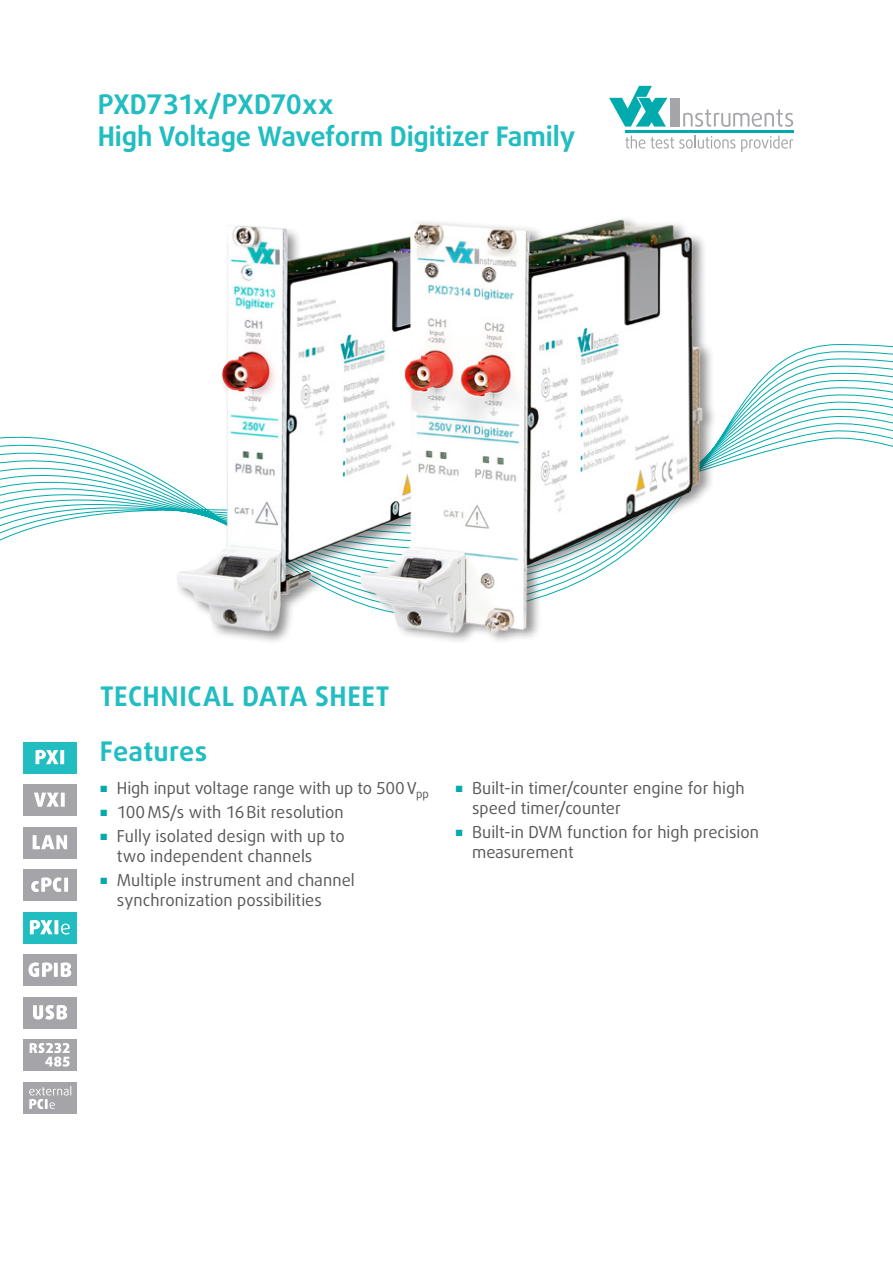
<style>
.page{position:relative;width:893px;height:1263px;background:#fff}
.page>*{position:absolute;margin:0;border:0;box-sizing:border-box;transform-origin:0 0}
.Produktbezeichnung{font:700 27px/31.5px "Daxline Pro";letter-spacing:-.005em;color:#21bdc1}
.Produktbezeichnung-2{font:700 27px/55.3px "Daxline Pro";letter-spacing:.02em;color:#21bdc1}
.t1{font:16.5px/19.8px "Daxline Pro";color:#57585a}
.s1{font-family:"Arial";font-size:13.5px;color:#00aaad}
</style>
<div class="page">
<svg style="left:683px;top:109px;width:110px;height:18px"></svg>
<svg style="left:609px;top:86px;width:58px;height:41px"></svg>
<div style="left:670px;top:98px;width:9px;height:29px;background:#a5a5a9"></div>
<svg style="left:625px;top:135px;width:110px;height:14px"></svg>
<svg style="left:741px;top:135px;width:52px;height:17px"></svg>
<hr style="left:625px;top:131px;width:168px;height:2px;background:#00aaad">
<svg style="left:0;top:344px;width:893px;height:197px"></svg>
<hr style="left:0;top:1136px;width:1px;height:55px;background:#e0f2f3">
<hr style="left:0;top:1191px;width:1px;height:34px;background:#00aaad">
<img style="left:163px;top:226px;width:193px;height:405px">
<img style="left:356px;top:219px;width:357px;height:422px">
<div style="left:23px;top:784px;width:53px;height:32px;background:#a5a5a9"></div>
<svg style="left:34px;top:792px;width:31px;height:15px"></svg>
<div style="left:23px;top:827px;width:53px;height:31px;background:#a5a5a9"></div>
<svg style="left:33px;top:835px;width:34px;height:14px"></svg>
<div style="left:23px;top:869px;width:53px;height:32px;background:#a5a5a9"></div>
<svg style="left:31px;top:877px;width:37px;height:15px"></svg>
<div style="left:23px;top:912px;width:53px;height:32px;background:#21bdc1"></div>
<svg style="left:30px;top:920px;width:40px;height:14px"></svg>
<div style="left:23px;top:954px;width:53px;height:32px;background:#a5a5a9"></div>
<svg style="left:29px;top:962px;width:42px;height:15px"></svg>
<div style="left:23px;top:997px;width:53px;height:32px;background:#a5a5a9"></div>
<svg style="left:33px;top:1005px;width:34px;height:14px"></svg>
<div style="left:23px;top:1039px;width:53px;height:32px;background:#a5a5a9"></div>
<svg style="left:30px;top:1043px;width:40px;height:24px"></svg>
<div style="left:23px;top:1082px;width:53px;height:32px;background:#a5a5a9"></div>
<svg style="left:29px;top:1086px;width:42px;height:23px"></svg>
<div style="left:23px;top:742px;width:53px;height:31px;background:#21bdc1"></div>
<svg style="left:36px;top:750px;width:28px;height:14px"></svg>
<p class="Produktbezeichnung" style="left:98px;top:89px;width:479px">PXD731x/PXD70xx<br>High Voltage Waveform Digitizer Family</p>
<h1 class="Produktbezeichnung-2" style="left:100px;top:669px;width:291px">TECHNICAL DATA SHEET<br>Features</h1>
<p class="t1" style="left:100px;top:779px;width:331px"><span class="s1">■</span> High input voltage range with up to 500V<sub>pp</sub></p>
<p class="t1" style="left:100px;top:803px;width:245px"><span class="s1">■</span> 100MS/s with 16Bit resolution</p>
<p class="t1" style="left:117px;top:827px;width:229px;text-indent:-17px"><span class="s1">■</span> Fully isolated design with up to two independent channels</p>
<p class="t1" style="left:117px;top:871px;width:239px;text-indent:-17px"><span class="s1">■</span> Multiple instrument and channel synchronization possibilities</p>
<p class="t1" style="left:472px;top:779px;width:274px;text-indent:-17px"><span class="s1">■</span> Built-in timer/counter engine for high speed timer/counter</p>
<p class="t1" style="left:472px;top:822px;width:288px;text-indent:-17px"><span class="s1">■</span> Built-in DVM function for high precision measurement</p>
</div>
